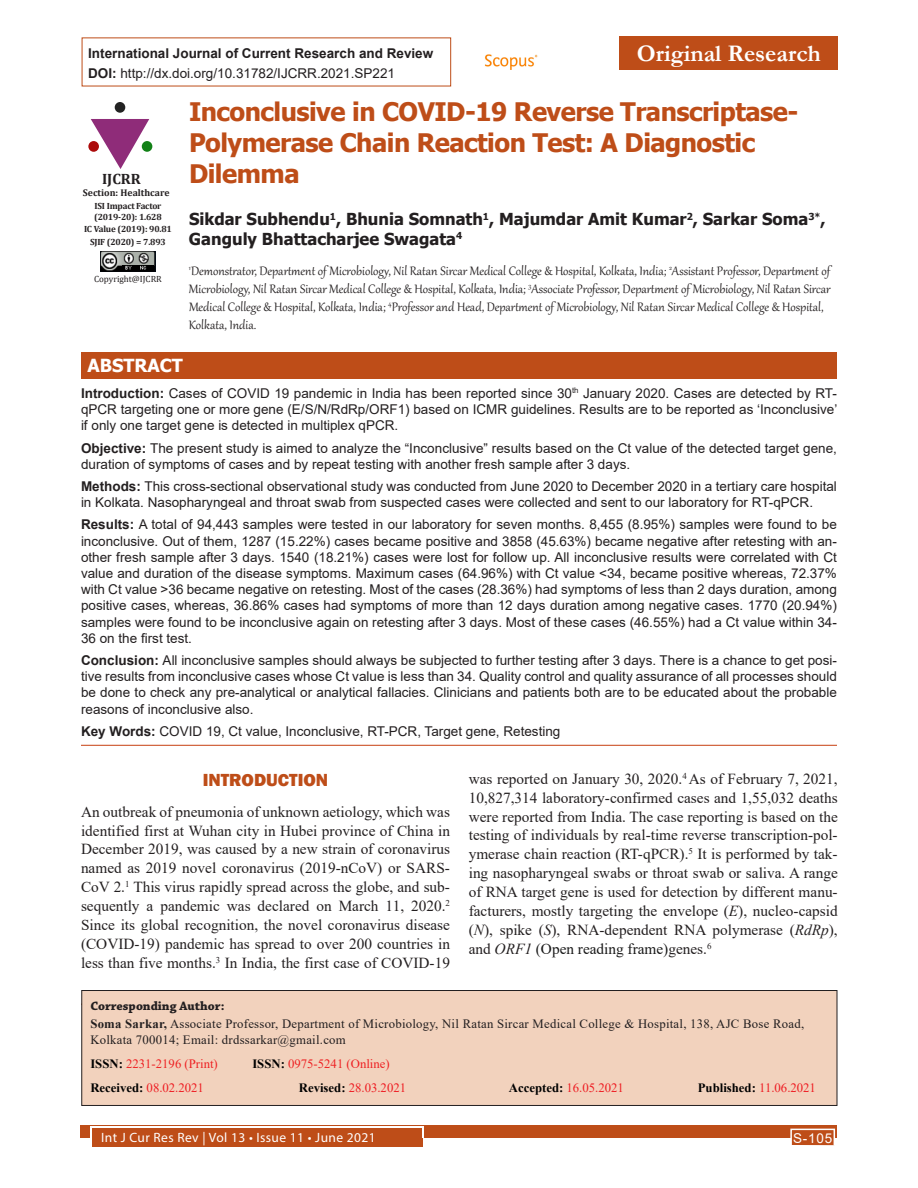
<style>
.page{position:relative;width:918px;height:1188px;background:#fff}
.page>*{position:absolute;margin:0;border:0;box-sizing:border-box;transform-origin:0 0}
.Article_title{font:700 25.5px/30.6px "Tahoma";letter-spacing:-.02em;color:#be4d18}
.Articles{font:700 24px "Garamond";color:#fff}
.Head_1{font:800 18px "Franklin Gothic";color:#be4d18}
.t1{font:700 18px "Tahoma";color:#fff}
.Author_name{font:700 16.5px/19.8px "Tahoma";color:#231f20}
.Text_copy{font:15.3px/18.9px "Times New Roman";color:#231f20;text-align:justify}
.Author_affiliation{font:15px/18px "Gabriola";color:#231f20}
.t2{font:700 15px "Cambria";color:#231f20}
.Abstract_text{font:13.5px/16.2px "Arial";color:#231f20;text-align:justify}
.Keywords{font:13.5px "Arial";color:#231f20}
.t3{font:700 13.5px "Arial";color:#231f20}
.t4{font:13.5px "Myriad Pro";letter-spacing:.03em;color:#fff}
.t5{font:13.5px "Arial";color:#fff}
.Corresponding_text{font:12.75px/15.3px "Times New Roman";letter-spacing:.02em;color:#231f20}
.Corresponding_text-2{font:12.75px "Times New Roman";color:#ee1d23}
.Corresponding_text-3{font:12.75px "Times New Roman";color:#ee2123}
.Corresponding_head{font:700 12.75px "Chaparral Pro";color:#231f20}
.Corresponding_text-4{font:700 12.75px "Times New Roman";color:#000}
.t6{font:700 9.75px "Cambria";color:#231f20}
.t7{font:700 9px/10.8px "Cambria";letter-spacing:-.02em;color:#231f20}
.Text{font:9px "Cambria";color:#231f20}
.s1{font-weight:700}
.s2{font-style:italic}
.s3{color:#191919}
.s4{font-weight:700;color:#000}
.s5{font-weight:400;color:#ee1d23}
</style>
<div class="page">
<div style="left:81px;top:1125px;width:756px;height:13px;background:#be4d18"></div>
<div style="left:92px;top:1128px;width:330px;height:19px;background:#be4d18"></div>
<hr style="left:90px;top:1127px;width:333px;height:1px;background:#fff">
<svg style="left:90px;top:1128px;width:2px;height:10px"></svg>
<svg style="left:422px;top:1127px;width:2px;height:11px"></svg>
<div style="left:790px;top:1129px;width:45px;height:17px;background:#be4d18;border:2px solid #fff"></div>
<div style="left:619px;top:36px;width:219px;height:34px;background:#be4d18"></div>
<img style="left:485px;top:54px;width:53px;height:16px">
<div style="left:81px;top:990px;width:756px;height:116px;background:#f2d2bd;border:1px solid #231f20"></div>
<svg style="left:91px;top:119px;width:58px;height:50px"></svg>
<div style="left:142px;top:141px;width:10px;height:11px;background:#128117;border-radius:50%"></div>
<div style="left:115px;top:102px;width:10px;height:11px;background:#232323;border-radius:50%"></div>
<div style="left:88px;top:141px;width:11px;height:11px;background:#ac0b0b;border-radius:50%"></div>
<img style="left:101px;top:252px;width:54px;height:19px">
<img style="left:123px;top:265px;width:31px;height:5px">
<hr style="left:81px;top:745px;width:756px;height:1px;background:#cd542a">
<div style="left:81px;top:352px;width:756px;height:27px;background:#be4d18"></div>
<p class="t3" style="left:88px;top:43px;width:347px">International Journal of Current Research and Review</p>
<p class="Articles" style="left:637px;top:37px;width:186px">Original Research</p>
<p class="Abstract_text" style="left:88px;top:65px;width:308px"><span class="s1">DOI:</span> http://dx.doi.org/10.31782/IJCRR.2021.SP221</p>
<p class="t2" style="left:102px;top:168px;width:40px">IJCRR</p>
<p class="t6" style="left:83px;top:186px;width:88px">Section: Healthcare</p>
<p class="t7" style="left:94px;top:200px;width:69px">ISI Impact Factor (2019-20): 1.628</p>
<p class="t7" style="left:84px;top:224px;width:89px">IC Value (2019): 90.81</p>
<p class="t7" style="left:90px;top:236px;width:77px">SJIF (2020) = 7.893</p>
<p class="Text" style="left:94px;top:273px;width:69px">Copyright@IJCRR</p>
<p class="Article_title" style="left:189px;top:98px;width:611px">Inconclusive in COVID-19 Reverse Transcriptase-<br>Polymerase Chain Reaction Test: A Diagnostic<br>Dilemma</p>
<p class="Author_name" style="left:189px;top:210px;width:638px">Sikdar Subhendu<sup>1</sup>, Bhunia Somnath<sup>1</sup>, Majumdar Amit Kumar<sup>2</sup>, Sarkar Soma<sup>3*</sup>,<br>Ganguly Bhattacharjee Swagata<sup>4</sup></p>
<p class="Author_affiliation" style="left:189px;top:261px;width:643px"><sup>1</sup>Demonstrator, Department of Microbiology, Nil Ratan Sircar Medical College &amp; Hospital, Kolkata, India; <sup>2</sup>Assistant Professor, Department of Microbiology, Nil Ratan Sircar Medical College &amp; Hospital, Kolkata, India; <sup>3</sup>Associate Professor, Department of Microbiology, Nil Ratan Sircar Medical College &amp; Hospital, Kolkata, India; <sup>4</sup>Professor and Head, Department of Microbiology, Nil Ratan Sircar Medical College &amp; Hospital, Kolkata, India.</p>
<p class="t1" style="left:87px;top:353px;width:97px">ABSTRACT</p>
<p class="Abstract_text" style="left:81px;top:385px;width:758px"><span class="s1">Introduction:</span> Cases of COVID 19 pandemic in India has been reported since 30<sup>th</sup> January 2020. Cases are detected by RT&shy;qPCR targeting one or more gene (E/S/N/RdRp/ORF1) based on ICMR guidelines. Results are to be reported as ‘Inconclusive’ if only one target gene is detected in multiplex qPCR.</p>
<p class="Abstract_text" style="left:81px;top:440px;width:758px"><span class="s1">Objective:</span> The present study is aimed to analyze the “Inconclusive” results based on the Ct value of the detected target gene, duration of symptoms of cases and by repeat testing with another fresh sample after 3 days.</p>
<p class="Abstract_text" style="left:81px;top:478px;width:757px"><span class="s1">Methods:</span> This cross-sectional observational study was conducted from June 2020 to December 2020 in a tertiary care hospital in Kolkata. Nasopharyngeal and throat swab from suspected cases were collected and sent to our laboratory for RT-qPCR.</p>
<p class="Abstract_text" style="left:81px;top:516px;width:757px"><span class="s1">Results:</span> A total of 94,443 samples were tested in our laboratory for seven months. 8,455 (8.95%) samples were found to be inconclusive. Out of them, 1287 (15.22%) cases became positive and 3858 (45.63%) became negative after retesting with an&shy;other fresh sample after 3 days. 1540 (18.21%) cases were lost for follow up. All inconclusive results were correlated with Ct value and duration of the disease symptoms. Maximum cases (64.96%) with Ct value &lt;34, became positive whereas, 72.37% with Ct value &gt;36 became negative on retesting. Most of the cases (28.36%) had symptoms of less than 2 days duration, among positive cases, whereas, 36.86% cases had symptoms of more than 12 days duration among negative cases. 1770 (20.94%) samples were found to be inconclusive again on retesting after 3 days. Most of these cases (46.55%) had a Ct value within 34- 36 on the first test.</p>
<p class="Abstract_text" style="left:81px;top:652px;width:757px"><span class="s1">Conclusion:</span> All inconclusive samples should always be subjected to further testing after 3 days. There is a chance to get posi&shy;tive results from inconclusive cases whose Ct value is less than 34. Quality control and quality assurance of all processes should be done to check any pre-analytical or analytical fallacies. Clinicians and patients both are to be educated about the probable reasons of inconclusive also.</p>
<p class="Keywords" style="left:81px;top:722px;width:481px"><span class="s1">Key Words:</span> COVID 19, Ct value, Inconclusive, RT-PCR, Target gene, Retesting</p>
<p class="Head_1" style="left:203px;top:768px;width:127px">INTRODUCTION</p>
<p class="Text_copy" style="left:81px;top:802px;width:371px">An outbreak of pneumonia of unknown aetiology, which was identified first at Wuhan city in Hubei province of China in December 2019, was caused by a new strain of coronavirus named as 2019 novel coronavirus (2019-nCoV) or SARS-CoV 2.<sup>1</sup> This virus rapidly spread across the globe, and sub&shy;sequently a pandemic was declared on March 11, 2020.<sup>2<br></sup>Since its global recognition, the novel coronavirus disease (COVID-19) pandemic has spread to over 200 countries in less than five months.<sup>3</sup> In India, the first case of COVID-19</p>
<p class="Text_copy" style="left:469px;top:769px;width:371px">was reported on January 30, 2020.<sup>4</sup> As of February 7, 2021, 10,827,314 laboratory-confirmed cases and 1,55,032 deaths were reported from India. The case reporting is based on the testing of individuals by real-time reverse transcription-pol&shy;ymerase chain reaction (RT-qPCR).<sup>5</sup> It is performed by tak&shy;ing nasopharyngeal swabs or throat swab or saliva. A range of RNA target gene is used for detection by different manu&shy;facturers, mostly targeting the envelope (<span class="s2">E</span>), nucleo-capsid (<span class="s2">N</span>), spike (<span class="s2">S</span>), RNA-dependent RNA polymerase (<span class="s2">RdRp</span>), and <span class="s2">ORF1</span> <span class="s3">(Open reading frame)</span>genes.<sup>6</sup></p>
<p class="Corresponding_head" style="left:90px;top:998px;width:136px">Corresponding Author:</p>
<p class="Corresponding_text" style="left:90px;top:1016px;width:715px"><span class="s1">Soma Sarkar,</span> Associate Professor, Department of Microbiology, Nil Ratan Sircar Medical College &amp; Hospital, 138, AJC Bose Road,<br>Kolkata 700014; Email: drdssarkar@gmail.com</p>
<p class="Corresponding_text-3" style="left:90px;top:1055px;width:129px"><span class="s4">ISSN:</span> 2231-2196 (Print)</p>
<p class="Corresponding_text-3" style="left:252px;top:1055px;width:139px"><span class="s4">ISSN:</span> 0975-5241 (Online)</p>
<p class="Corresponding_text-2" style="left:90px;top:1079px;width:115px"><span class="s4">Received:</span> 08.02.2021</p>
<p class="Corresponding_text-2" style="left:299px;top:1079px;width:109px"><span class="s4">Revised:</span> 28.03.2021</p>
<p class="Corresponding_text-2" style="left:509px;top:1079px;width:117px"><span class="s4">Accepted:</span> 16.05.2021</p>
<p class="Corresponding_text-4" style="left:698px;top:1079px;width:120px">Published: <span class="s5">11.06.2021</span></p>
<p class="t4" style="left:101px;top:1129px;width:276px">Int J Cur Res Rev | Vol 13 • Issue 11 • June 2021</p>
<p class="t5" style="left:793px;top:1129px;width:41px">S-105</p>
</div>
